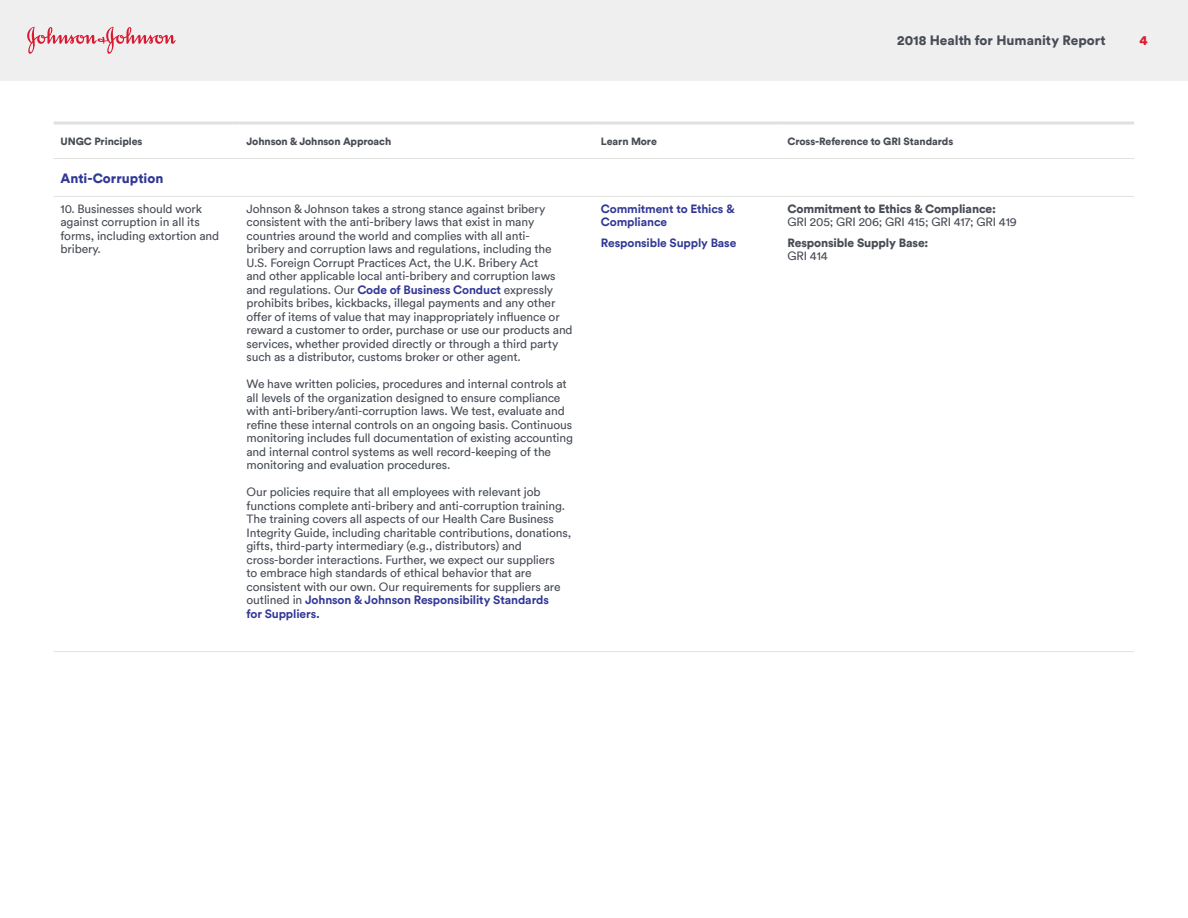
<style>
.page{position:relative;width:1188px;height:918px;background:#fff}
.page>*{position:absolute;margin:0;border:0;box-sizing:border-box;transform-origin:0 0}
.t1{font:900 13.5px "Circular Pro";color:#474c55}
.t2{font:900 13.5px "Circular";color:#313896}
.t3{font:900 13.5px "Circular Pro";color:#da1a32}
.t4{font:12px/13.5px "Circular";letter-spacing:-.01em;color:#474c55}
.t5{font:700 12px/13.5px "Circular Pro";letter-spacing:-.01em;color:#313896}
.t6{font:900 12px "Circular";letter-spacing:-.01em;color:#474c55}
.t7{font:700 12px/13.5px "Circular Pro TT";letter-spacing:-.01em;color:#313896}
.t8{font:900 10.5px "Circular";letter-spacing:-.01em;color:#474c55}
.s1{font-family:"Circular Pro";font-weight:700;color:#313896}
.s2{font-family:"Circular";font-weight:400;color:#474c55}
</style>
<div class="page">
<div style="left:1px;top:0;width:1187px;height:80px;background:#efeff0"></div>
<svg style="left:27px;top:27px;width:149px;height:27px"></svg>
<hr style="left:54px;top:122px;width:186px;height:2px;background:#dfe1df">
<hr style="left:240px;top:122px;width:354px;height:2px;background:#dfe1df">
<hr style="left:594px;top:122px;width:187px;height:2px;background:#dfe1df">
<hr style="left:781px;top:122px;width:353px;height:2px;background:#dfe1df">
<hr style="left:54px;top:196px;width:186px;height:1px;background:#dfe1df">
<hr style="left:240px;top:196px;width:354px;height:1px;background:#dfe1df">
<hr style="left:594px;top:196px;width:187px;height:1px;background:#dfe1df">
<hr style="left:781px;top:196px;width:353px;height:1px;background:#dfe1df">
<hr style="left:54px;top:651px;width:186px;height:1px;background:#dfe1df">
<hr style="left:240px;top:651px;width:354px;height:1px;background:#dfe1df">
<hr style="left:594px;top:651px;width:187px;height:1px;background:#dfe1df">
<hr style="left:781px;top:651px;width:353px;height:1px;background:#dfe1df">
<hr style="left:54px;top:158px;width:186px;height:1px;background:#dfe1df">
<hr style="left:240px;top:158px;width:354px;height:1px;background:#dfe1df">
<hr style="left:594px;top:158px;width:187px;height:1px;background:#dfe1df">
<hr style="left:781px;top:158px;width:353px;height:1px;background:#dfe1df">
<p class="t1" style="left:897px;top:31px;width:210px">2018 Health for Humanity Report</p>
<p class="t3" style="left:1139px;top:31px;width:10px">4</p>
<p class="t8" style="left:61px;top:134px;width:83px">UNGC Principles</p>
<p class="t8" style="left:247px;top:134px;width:146px">Johnson &amp; Johnson Approach</p>
<p class="t8" style="left:601px;top:134px;width:58px">Learn More</p>
<p class="t8" style="left:787px;top:134px;width:167px">Cross-Reference to GRI Standards</p>
<p class="t2" style="left:61px;top:169px;width:104px">Anti-Corruption</p>
<p class="t4" style="left:61px;top:202px;width:160px">10. Businesses should work against corruption in all its forms, including extortion and bribery.</p>
<p class="t4" style="left:247px;top:202px;width:328px">Johnson &amp; Johnson takes a strong stance against bribery consistent with the anti-bribery laws that exist in many countries around the world and complies with all anti-<br>bribery and corruption laws and regulations, including the U.S. Foreign Corrupt Practices Act, the U.K. Bribery Act<br>and other applicable local anti-bribery and corruption laws and regulations. Our <span class="s1">Code of Business Conduct</span> expressly prohibits bribes, kickbacks, illegal payments and any other offer of items of value that may inappropriately influence or reward a customer to order, purchase or use our products and services, whether provided directly or through a third party such as a distributor, customs broker or other agent.</p>
<p class="t4" style="left:247px;top:377px;width:328px">We have written policies, procedures and internal controls at all levels of the organization designed to ensure compliance with anti-bribery/anti-corruption laws. We test, evaluate and refine these internal controls on an ongoing basis. Continuous monitoring includes full documentation of existing accounting and internal control systems as well record-keeping of the monitoring and evaluation procedures.</p>
<p class="t4" style="left:247px;top:485px;width:326px">Our policies require that all employees with relevant job functions complete anti-bribery and anti-corruption training.<br>The training covers all aspects of our Health Care Business Integrity Guide, including charitable contributions, donations, gifts, third-party intermediary (e.g., distributors) and cross-border interactions. Further, we expect our suppliers<br>to embrace high standards of ethical behavior that are consistent with our own. Our requirements for suppliers are</p>
<p class="t5" style="left:247px;top:593px;width:304px"><span class="s2">outlined in</span> Johnson &amp; Johnson Responsibility Standards for Suppliers.</p>
<p class="t6" style="left:788px;top:201px;width:210px">Commitment to Ethics &amp; Compliance:</p>
<p class="t4" style="left:788px;top:215px;width:231px">GRI 205; GRI 206; GRI 415; GRI 417; GRI 419</p>
<p class="t6" style="left:788px;top:234px;width:142px">Responsible Supply Base:</p>
<p class="t4" style="left:788px;top:249px;width:42px">GRI 414</p>
<p class="t7" style="left:601px;top:201px;width:135px">Commitment to Ethics &amp;<br>Compliance</p>
<p class="t7" style="left:601px;top:235px;width:137px">Responsible Supply Base</p>
</div>
